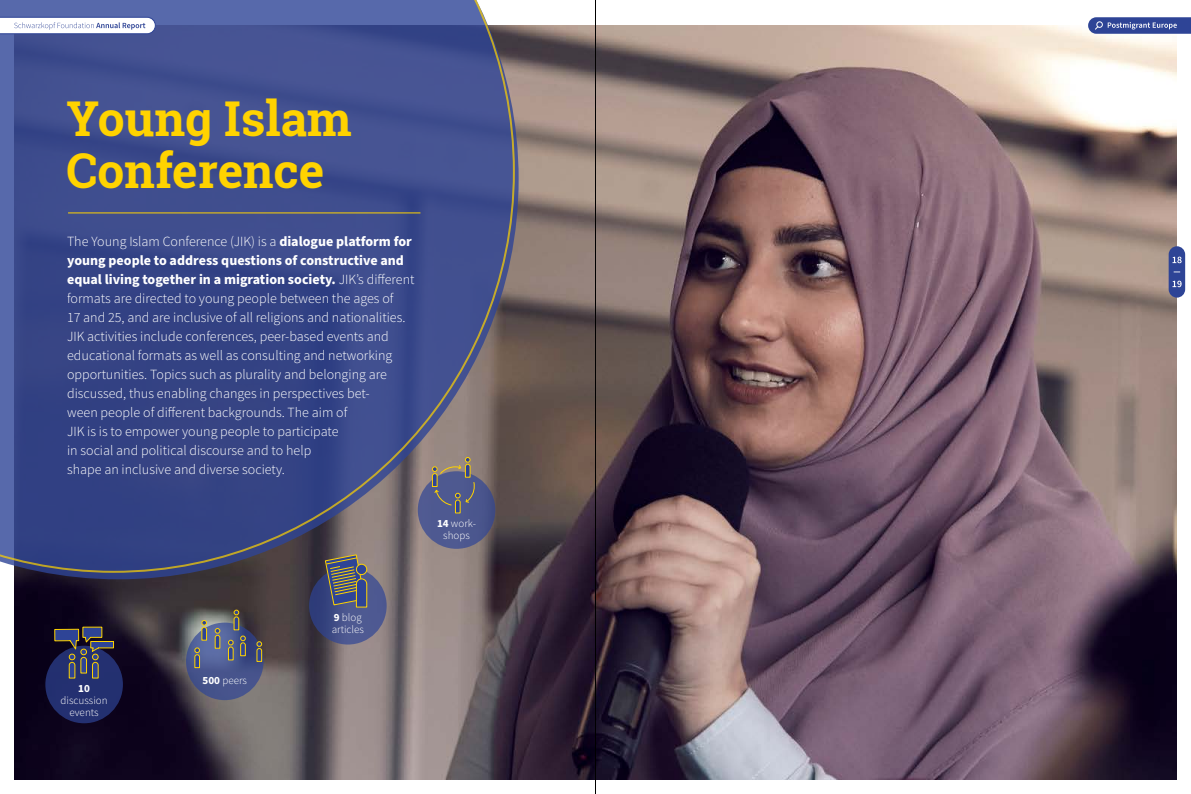
<style>
.page{position:relative;width:1191px;height:794px;background:#fff}
.page>*{position:absolute;margin:0;border:0;box-sizing:border-box;transform-origin:0 0}
.t1{font:700 48px/52px "Roboto Slab";color:#ffd300}
.t2{font:300 14px/19px "Source Sans Pro";color:#fff}
.t3{font:300 11px/12px "Source Sans Pro";color:#fff;text-align:center}
.t4{font:700 11px "Source Sans Pro";color:#fff}
.s1{font-weight:700}
</style>
<div class="page">
<img style="left:14px;top:26px;width:1162px;height:754px">
<svg style="left:0;top:0;width:515px;height:573px;background:#434f88"></svg>
<hr style="left:68px;top:213px;width:352px;height:1px;background:#ffd300">
<div style="left:45px;top:645px;width:78px;height:78px;background:#233070;border-radius:50%"></div>
<svg style="left:54px;top:626px;width:60px;height:53px"></svg>
<svg style="left:186px;top:622px;width:77px;height:78px;background:#49578f"></svg>
<svg style="left:201px;top:620px;width:6px;height:21px"></svg>
<svg style="left:227px;top:609px;width:19px;height:52px"></svg>
<svg style="left:214px;top:628px;width:7px;height:21px"></svg>
<svg style="left:194px;top:647px;width:6px;height:21px"></svg>
<svg style="left:256px;top:641px;width:6px;height:21px"></svg>
<div style="left:309px;top:567px;width:78px;height:77px;background:linear-gradient(to right,#303e7a,#586298);border-radius:50%"></div>
<svg style="left:324px;top:554px;width:44px;height:54px;background:#616470"></svg>
<div style="left:418px;top:471px;width:77px;height:78px;background:#4e5991;border-radius:50%"></div>
<svg style="left:431px;top:457px;width:44px;height:57px"></svg>
<hr style="left:595px;top:0;width:1px;height:794px;background:#000">
<div style="left:1168px;top:246px;width:17px;height:52px;background:#2e4496;border-radius:8px"></div>
<svg style="left:1172px;top:281px;width:9px;height:6px"></svg>
<svg style="left:1172px;top:257px;width:9px;height:6px"></svg>
<svg style="left:1088px;top:17px;width:103px;height:17px;background:#4a5da4"></svg>
<svg style="left:0;top:17px;width:155px;height:17px"></svg>
<h1 class="t1" style="left:66px;top:92px;width:287px">Young Islam<br>Conference</h1>
<p class="t2" style="left:67px;top:232px;width:349px">The Young Islam Conference (JIK) is a <span class="s1">dialogue platform for young people to address questions of constructive and equal living together in a migration society.</span> JIK’s different formats are directed to young people between the ages of<br>17 and 25, and are inclusive of all religions and nationalities.<br>JIK activities include conferences, peer-based events and educational formats as well as consulting and networking opportunities. Topics such as plurality and belonging are discussed, thus enabling changes in perspectives bet-<br>ween people of different backgrounds. The aim of<br>JIK is is to empower young people to participate<br>in social and political discourse and to help<br>shape an inclusive and diverse society.</p>
<p class="t3" style="left:437px;top:517px;width:40px"><span class="s1">14</span> work&shy;shops</p>
<p class="t4" style="left:78px;top:681px;width:13px">10</p>
<p class="t3" style="left:61px;top:694px;width:48px">discussion events</p>
<p class="t3" style="left:203px;top:674px;width:46px"><span class="s1">500</span> peers</p>
<p class="t3" style="left:332px;top:611px;width:34px;text-align:left"><span class="s1">9</span> blog articles</p>
</div>
